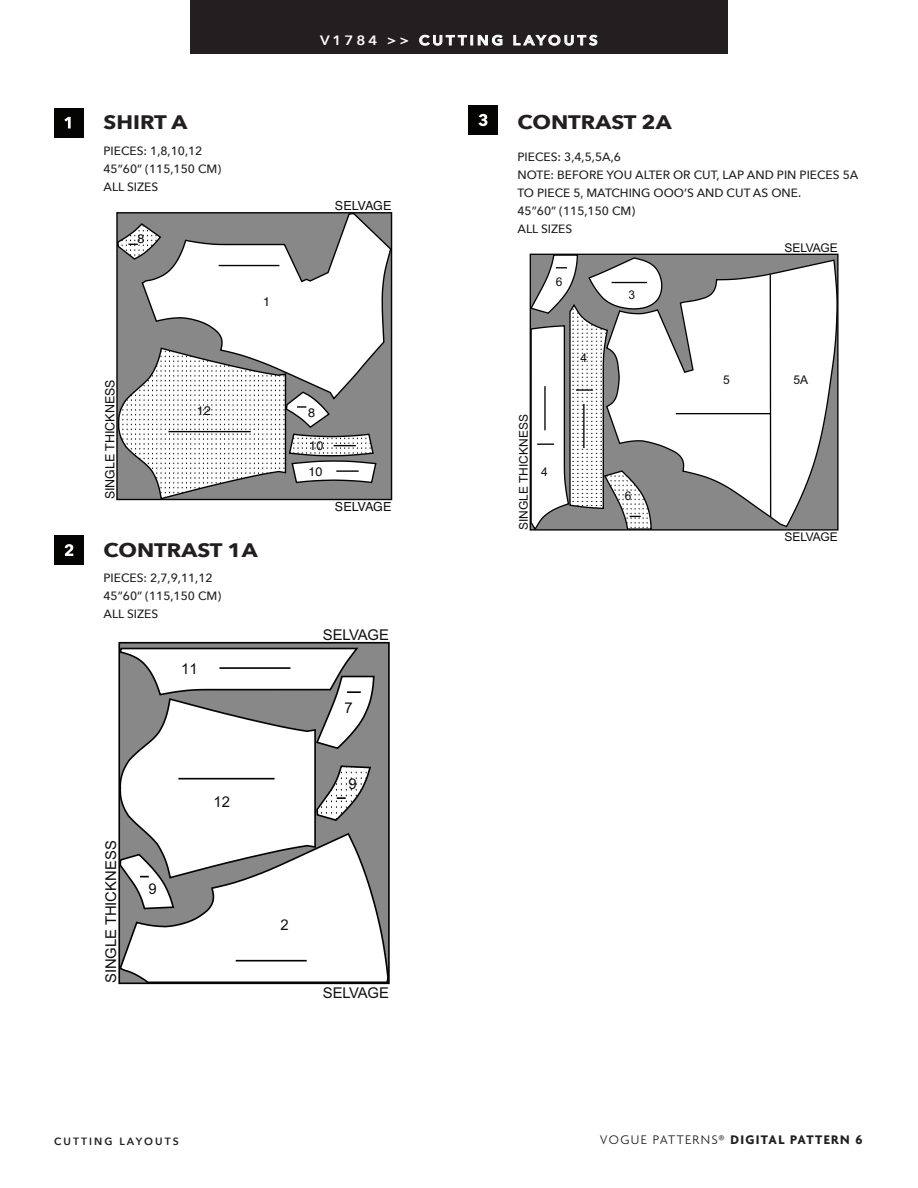
<style>
.page{position:relative;width:918px;height:1188px;background:#fff}
.page>*{position:absolute;margin:0;border:0;box-sizing:border-box;transform-origin:0 0}
.layout-subhead{font:700 19.5px "Avenir Next";color:#231f20;scale:1.12 1}
.layout-text{font:700 19.5px "Avenir Next";color:#231f20;scale:1.12 1}
.t1{font:14.85px "Arial";color:#0e100e}
.t2{font:700 13.5px "Agenda";letter-spacing:.1em;color:#231f20}
.t3{font:600 13.5px "Avenir Next";letter-spacing:.215em;color:#fff;scale:1.09 1}
.t4{font:12.75px "Helvetica";color:#0e100e}
.t5{font:12.45px "Helvetica";color:#0e100e}
.layout-text-2{font:500 12px/18px "Avenir Next";color:#231f20}
.t6{font:12px "Arial";color:#0e100e}
.t7{font:600 10.5px "Avenir Next";letter-spacing:.2em;color:#231f20}
.s1{font-weight:300}
</style>
<div class="page">
<div style="left:190px;top:0;width:538px;height:54px;background:#231f20"></div>
<div style="left:54px;top:108px;width:30px;height:30px;background:#040503"></div>
<svg style="left:64px;top:117px;width:7px;height:11px"></svg>
<div style="left:117px;top:213px;width:275px;height:287px;background:#898888"></div>
<svg style="left:116px;top:222px;width:25px;height:39px"></svg>
<svg style="left:117px;top:347px;width:260px;height:153px"></svg>
<hr style="left:168px;top:431px;width:83px;height:1px;background:#040503">
<svg style="left:141px;top:212px;width:251px;height:189px"></svg>
<div style="left:54px;top:535px;width:30px;height:30px;background:#040503"></div>
<svg style="left:65px;top:544px;width:8px;height:12px"></svg>
<svg style="left:118px;top:647px;width:272px;height:337px"></svg>
<div style="left:468px;top:105px;width:30px;height:30px;background:#040503"></div>
<svg style="left:478px;top:114px;width:10px;height:12px"></svg>
<svg style="left:529px;top:254px;width:134px;height:277px"></svg>
<hr style="left:583px;top:404px;width:2px;height:44px;background:#040503">
<svg style="left:605px;top:259px;width:233px;height:269px"></svg>
<hr style="left:770px;top:274px;width:1px;height:243px;background:#040503">
<p class="t3" style="left:320px;top:29px;width:256px">V1784 &gt;&gt; CUTTING LAYOUTS</p>
<p class="layout-subhead" style="left:103px;top:105px;width:76px">SHIRT A</p>
<p class="layout-text-2" style="left:104px;top:141px;width:100px">PIECES: 1,8,10,12</p>
<p class="layout-text-2" style="left:104px;top:159px;width:119px">45”60” (115,150 CM)</p>
<p class="layout-text-2" style="left:104px;top:177px;width:56px">ALL SIZES</p>
<p class="t5" style="left:138px;top:229px;width:9px">8</p>
<p class="t5" style="left:263px;top:292px;width:9px">1</p>
<p class="t5" style="left:335px;top:196px;width:58px">SELVAGE</p>
<p class="t4" style="left:100px;top:499px;width:122px;rotate:-90deg">SINGLE THICKNESS</p>
<p class="t5" style="left:197px;top:401px;width:16px">12</p>
<p class="layout-subhead" style="left:103px;top:533px;width:139px">CONTRAST 1A</p>
<p class="layout-text-2" style="left:104px;top:568px;width:111px">PIECES: 2,7,9,11,12</p>
<p class="layout-text-2" style="left:104px;top:586px;width:119px">45”60” (115,150 CM)</p>
<p class="layout-text-2" style="left:104px;top:604px;width:56px">ALL SIZES</p>
<p class="t1" style="left:181px;top:658px;width:18px">11</p>
<p class="t5" style="left:308px;top:403px;width:9px">8</p>
<p class="t5" style="left:309px;top:436px;width:16px">10</p>
<p class="t5" style="left:309px;top:462px;width:16px">10</p>
<p class="t5" style="left:335px;top:497px;width:58px">SELVAGE</p>
<p class="t1" style="left:323px;top:624px;width:68px">SELVAGE</p>
<p class="t1" style="left:345px;top:697px;width:10px">7</p>
<p class="t1" style="left:101px;top:983px;width:144px;rotate:-90deg">SINGLE THICKNESS</p>
<p class="t1" style="left:148px;top:879px;width:10px">9</p>
<p class="t1" style="left:214px;top:792px;width:18px">12</p>
<p class="t1" style="left:349px;top:774px;width:10px">9</p>
<p class="t1" style="left:281px;top:915px;width:10px">2</p>
<p class="t1" style="left:323px;top:982px;width:68px">SELVAGE</p>
<p class="layout-text" style="left:518px;top:105px;width:139px">CONTRAST 2A</p>
<p class="layout-text-2" style="left:518px;top:147px;width:105px">PIECES: 3,4,5,5A,6</p>
<p class="layout-text-2" style="left:518px;top:165px;width:342px">NOTE: BEFORE YOU ALTER OR CUT, LAP AND PIN PIECES 5A<br>TO PIECE 5, MATCHING OOO’S AND CUT AS ONE.</p>
<p class="layout-text-2" style="left:518px;top:201px;width:119px">45”60” (115,150 CM)</p>
<p class="layout-text-2" style="left:518px;top:219px;width:56px">ALL SIZES</p>
<p class="t6" style="left:784px;top:239px;width:55px">SELVAGE</p>
<p class="t6" style="left:556px;top:274px;width:8px">6</p>
<p class="t6" style="left:515px;top:530px;width:117px;rotate:-90deg">SINGLE THICKNESS</p>
<p class="t6" style="left:541px;top:464px;width:8px">4</p>
<p class="t6" style="left:581px;top:350px;width:8px">4</p>
<p class="t6" style="left:629px;top:287px;width:8px">3</p>
<p class="t6" style="left:625px;top:488px;width:8px">6</p>
<p class="t6" style="left:723px;top:371px;width:8px">5</p>
<p class="t6" style="left:793px;top:371px;width:16px">5A</p>
<p class="t6" style="left:784px;top:529px;width:55px">SELVAGE</p>
<p class="t7" style="left:54px;top:1132px;width:126px">CUTTING LAYOUTS</p>
<p class="t2" style="left:600px;top:1132px;width:264px"><span class="s1">VOGUE PATTERNS®</span> DIGITAL PATTERN 6</p>
</div>
